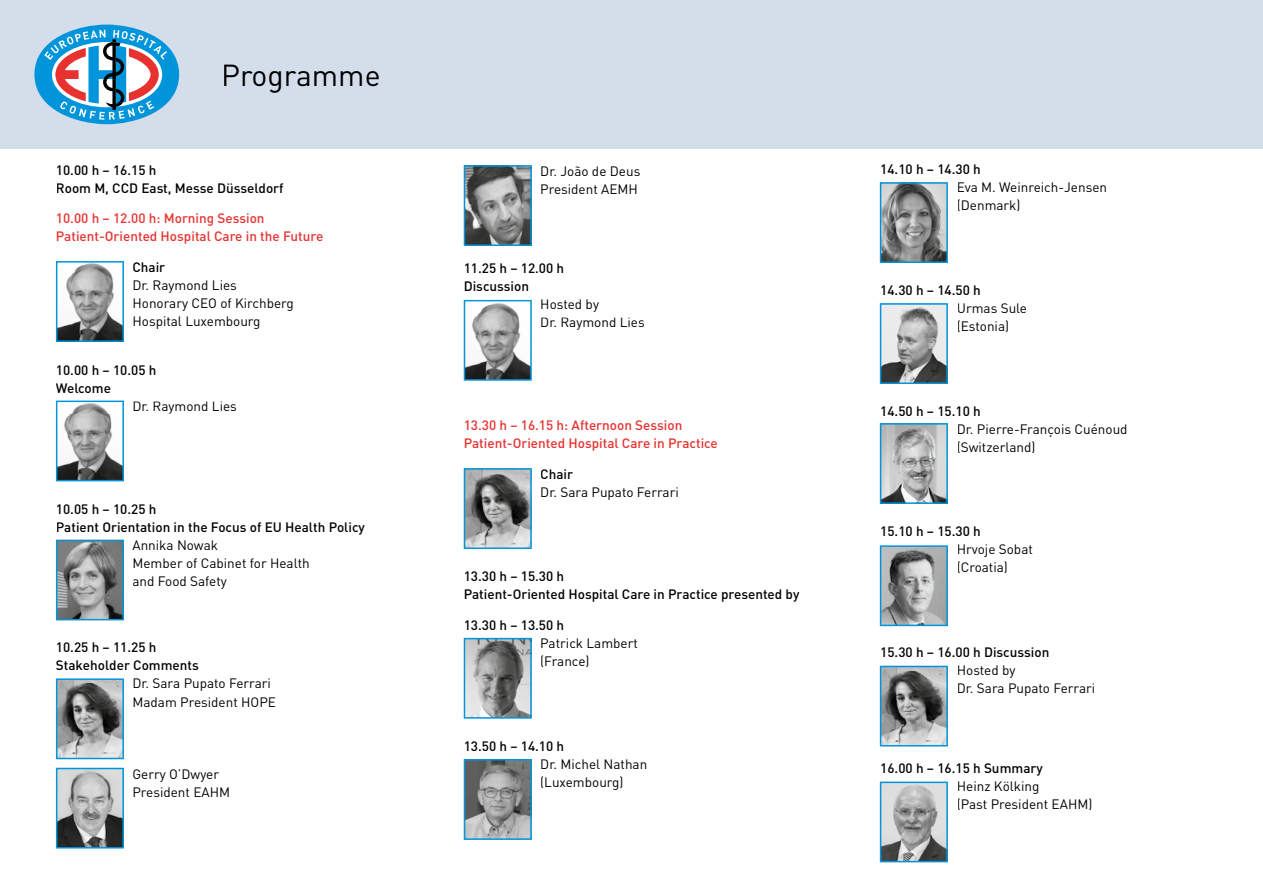
<style>
.page{position:relative;width:1263px;height:893px;background:#fff}
.page>*{position:absolute;margin:0;border:0;box-sizing:border-box;transform-origin:0 0}
.t1{font:30px "DIN Pro";color:#000}
.t2{font:13.5px/18px "DIN Pro";color:#000}
.t3{font:500 13.5px/18px "DIN Pro";color:#000}
.t4{font:500 13.5px/18px "DIN Pro";color:#e73230}
</style>
<div class="page">
<div style="left:0;top:0;width:1263px;height:149px;background:#d4ddea"></div>
<div style="left:34px;top:25px;width:145px;height:99px;background:#0095db;border-radius:50%"></div>
<svg style="left:44px;top:30px;width:123px;height:90px"></svg>
<svg style="left:56px;top:261px;width:68px;height:81px"></svg>
<svg style="left:56px;top:401px;width:68px;height:80px"></svg>
<svg style="left:56px;top:540px;width:68px;height:80px;background:#7e898d"></svg>
<svg style="left:56px;top:678px;width:68px;height:81px;background:#849095"></svg>
<svg style="left:56px;top:768px;width:68px;height:80px;background:#8e999d"></svg>
<svg style="left:464px;top:300px;width:68px;height:81px"></svg>
<svg style="left:464px;top:468px;width:68px;height:81px;background:#838f94"></svg>
<svg style="left:464px;top:638px;width:68px;height:81px;background:#919ca1"></svg>
<svg style="left:464px;top:759px;width:68px;height:81px;background:#828e93"></svg>
<svg style="left:464px;top:165px;width:68px;height:81px;background:#747f84"></svg>
<svg style="left:880px;top:182px;width:68px;height:81px;background:#818d92"></svg>
<svg style="left:880px;top:303px;width:68px;height:81px;background:#99a5aa"></svg>
<svg style="left:880px;top:423px;width:68px;height:81px;background:#a4b0b6"></svg>
<svg style="left:880px;top:545px;width:68px;height:81px;background:#909ca1"></svg>
<svg style="left:880px;top:666px;width:68px;height:80px;background:#858f94"></svg>
<svg style="left:880px;top:782px;width:68px;height:80px;background:#a0aaaf"></svg>
<h1 class="t1" style="left:221px;top:55px;width:161px">Programme</h1>
<p class="t3" style="left:56px;top:160px;width:229px">10.00 h – 16.15 h<br>Room M, CCD East, Messe Düsseldorf</p>
<p class="t4" style="left:56px;top:209px;width:269px">10.00 h – 12.00 h: Morning Session<br>Patient-Oriented Hospital Care in the Future</p>
<p class="t3" style="left:132px;top:258px;width:34px">Chair</p>
<p class="t2" style="left:132px;top:276px;width:163px">Dr. Raymond Lies<br>Honorary CEO of Kirchberg<br>Hospital Luxembourg</p>
<p class="t3" style="left:56px;top:360px;width:102px">10.00 h – 10.05 h<br>Welcome</p>
<p class="t2" style="left:132px;top:396px;width:106px">Dr. Raymond Lies</p>
<p class="t3" style="left:56px;top:499px;width:310px">10.05 h – 10.25 h<br>Patient Orientation in the Focus of EU Health Policy</p>
<p class="t2" style="left:132px;top:535px;width:179px">Annika Nowak<br>Member of Cabinet for Health and Food Safety</p>
<p class="t3" style="left:56px;top:638px;width:144px">10.25 h – 11.25 h<br>Stakeholder Comments</p>
<p class="t2" style="left:132px;top:674px;width:145px">Dr. Sara Pupato Ferrari<br>Madam President HOPE</p>
<p class="t2" style="left:132px;top:764px;width:99px">Gerry O’Dwyer<br>President EAHM</p>
<p class="t2" style="left:540px;top:161px;width:102px">Dr. João de Deus<br>President AEMH</p>
<p class="t3" style="left:464px;top:259px;width:102px">11.25 h – 12.00 h<br>Discussion</p>
<p class="t2" style="left:540px;top:295px;width:106px">Hosted by<br>Dr. Raymond Lies</p>
<p class="t4" style="left:464px;top:415px;width:256px">13.30 h – 16.15 h: Afternoon Session<br>Patient-Oriented Hospital Care in Practice</p>
<p class="t3" style="left:540px;top:464px;width:34px">Chair</p>
<p class="t2" style="left:540px;top:482px;width:140px">Dr. Sara Pupato Ferrari</p>
<p class="t3" style="left:464px;top:567px;width:337px">13.30 h – 15.30 h<br>Patient-Oriented Hospital Care in Practice presented by</p>
<p class="t3" style="left:464px;top:616px;width:102px">13.30 h – 13.50 h</p>
<p class="t2" style="left:540px;top:634px;width:99px">Patrick Lambert (France)</p>
<p class="t3" style="left:464px;top:736px;width:102px">13.50 h – 14.10 h</p>
<p class="t2" style="left:540px;top:754px;width:109px">Dr. Michel Nathan (Luxembourg)</p>
<p class="t3" style="left:880px;top:160px;width:102px">14.10 h – 14.30 h</p>
<p class="t2" style="left:957px;top:178px;width:152px">Eva M. Weinreich-Jensen (Denmark)</p>
<p class="t3" style="left:880px;top:280px;width:102px">14.30 h – 14.50 h</p>
<p class="t2" style="left:957px;top:298px;width:72px">Urmas Sule (Estonia)</p>
<p class="t3" style="left:880px;top:401px;width:102px">14.50 h – 15.10 h</p>
<p class="t2" style="left:957px;top:419px;width:172px">Dr. Pierre-François Cuénoud (Switzerland)</p>
<p class="t3" style="left:880px;top:522px;width:102px">15.10 h – 15.30 h</p>
<p class="t2" style="left:957px;top:540px;width:78px">Hrvoje Sobat (Croatia)</p>
<p class="t3" style="left:880px;top:643px;width:171px">15.30 h – 16.00 h Discussion</p>
<p class="t2" style="left:957px;top:661px;width:140px">Hosted by<br>Dr. Sara Pupato Ferrari</p>
<p class="t3" style="left:880px;top:758px;width:164px">16.00 h – 16.15 h Summary</p>
<p class="t2" style="left:957px;top:776px;width:137px">Heinz Kölking<br>(Past President EAHM)</p>
</div>
